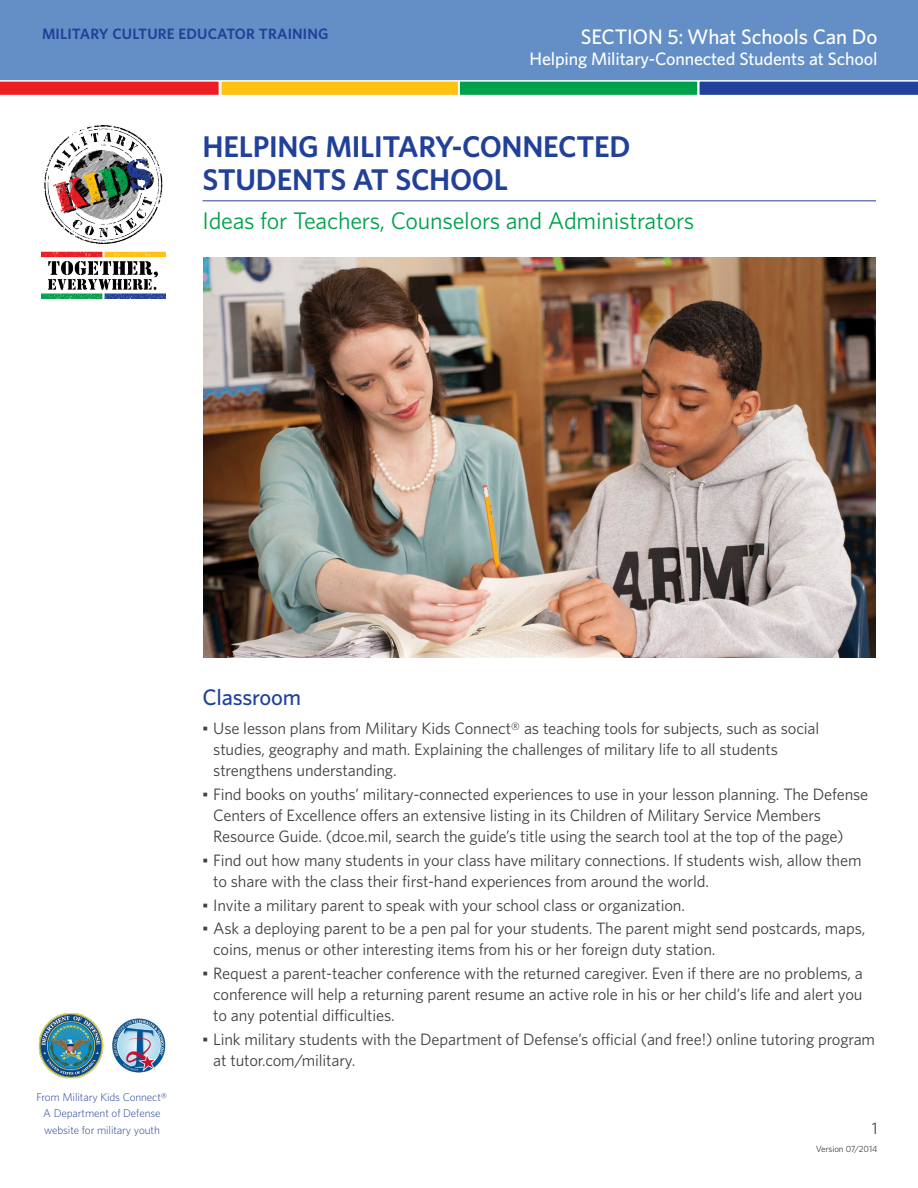
<style>
.page{position:relative;width:918px;height:1188px;background:#fff}
.page>*{position:absolute;margin:0;border:0;box-sizing:border-box;transform-origin:0 0}
.Header_1{font:600 30px/33px "Whitney";letter-spacing:-.01em;color:#21409a}
.Header_2{font:24px "Whitney";letter-spacing:-.01em;color:#00a14b}
.Subheader_1{font:500 22.5px "Whitney";letter-spacing:-.01em;color:#21409a}
.Header_Section{font:500 21px "Whitney";letter-spacing:-.01em;color:#fff}
.Header_Section-2{font:500 18px "Whitney";letter-spacing:-.01em;color:#fff}
.Body_Text_Page_1-4{font:16.5px/21px "Whitney";letter-spacing:-.01em;color:#414042}
.t1{font:600 15px "Whitney";letter-spacing:.01em;color:#21409a}
.t2{font:300 11.25px/16.5px "Whitney";letter-spacing:-.01em;color:#21409a;text-align:center}
.t3{font:9px "Whitney";letter-spacing:-.01em;color:#414042}
.s1{font-family:"Arial"}
</style>
<div class="page">
<div style="left:0;top:0;width:918px;height:81px;background:#638fc6"></div>
<svg style="left:0;top:80px;width:220px;height:15px;background:#ee383e"></svg>
<div style="left:220px;top:80px;width:240px;height:16px;background:#ffc20e;border:2px solid #fff"></div>
<div style="left:458px;top:80px;width:241px;height:16px;background:#00a14b;border:2px solid #fff"></div>
<svg style="left:698px;top:80px;width:220px;height:16px;background:#4761ab"></svg>
<img style="left:38px;top:1013px;width:128px;height:65px">
<img style="left:41px;top:125px;width:125px;height:173px">
<hr style="left:202px;top:200px;width:674px;height:1px;background:#21409a">
<img style="left:203px;top:257px;width:673px;height:401px">
<p class="t1" style="left:42px;top:24px;width:288px">MILITARY CULTURE EDUCATOR TRAINING</p>
<p class="Header_Section" style="left:581px;top:23px;width:298px">SECTION 5: What Schools Can Do</p>
<p class="Header_Section-2" style="left:530px;top:47px;width:349px">Helping Military-Connected Students at School</p>
<p class="Header_1" style="left:202px;top:129px;width:430px">HELPING MILITARY-CONNECTED<br>STUDENTS AT SCHOOL</p>
<p class="Header_2" style="left:202px;top:205px;width:493px">Ideas for Teachers, Counselors and Administrators</p>
<p class="t2" style="left:37px;top:1088px;width:132px">From Military Kids Connect®<br>A Department of Defense website for military youth</p>
<p class="Subheader_1" style="left:202px;top:683px;width:100px">Classroom</p>
<p class="Body_Text_Page_1-4" style="left:213px;top:718px;width:608px;text-indent:-11px"><span class="s1">▪</span> Use lesson plans from Military Kids Connect® as teaching tools for subjects, such as social studies, geography and math. Explaining the challenges of military life to all students strengthens understanding.</p>
<p class="Body_Text_Page_1-4" style="left:213px;top:783px;width:657px;text-indent:-11px"><span class="s1">▪</span> Find books on youths’ military-connected experiences to use in your lesson planning. The Defense<br>Centers of Excellence offers an extensive listing in its Children of Military Service Members<br>Resource Guide. (dcoe.mil, search the guide’s title using the search tool at the top of the page)</p>
<p class="Body_Text_Page_1-4" style="left:213px;top:849px;width:650px;text-indent:-11px"><span class="s1">▪</span> Find out how many students in your class have military connections. If students wish, allow them to share with the class their first-hand experiences from around the world.</p>
<p class="Body_Text_Page_1-4" style="left:202px;top:894px;width:484px"><span class="s1">▪</span> Invite a military parent to speak with your school class or organization.</p>
<p class="Body_Text_Page_1-4" style="left:213px;top:918px;width:654px;text-indent:-11px"><span class="s1">▪</span> Ask a deploying parent to be a pen pal for your students. The parent might send postcards, maps, coins, menus or other interesting items from his or her foreign duty station.</p>
<p class="Body_Text_Page_1-4" style="left:213px;top:962px;width:651px;text-align:justify;text-indent:-11px"><span class="s1">▪</span> Request a parent-teacher conference with the returned caregiver. Even if there are no problems, a conference will help a returning parent resume an active role in his or her child’s life and alert you to any potential difficulties.</p>
<p class="Body_Text_Page_1-4" style="left:213px;top:1028px;width:663px;text-indent:-11px"><span class="s1">▪</span> Link military students with the Department of Defense’s official (and free!) online tutoring program at tutor.com/military.</p>
<p class="Body_Text_Page_1-4" style="left:872px;top:1117px;width:7px">1</p>
<p class="t3" style="left:816px;top:1143px;width:63px">Version 07/2014</p>
</div>
